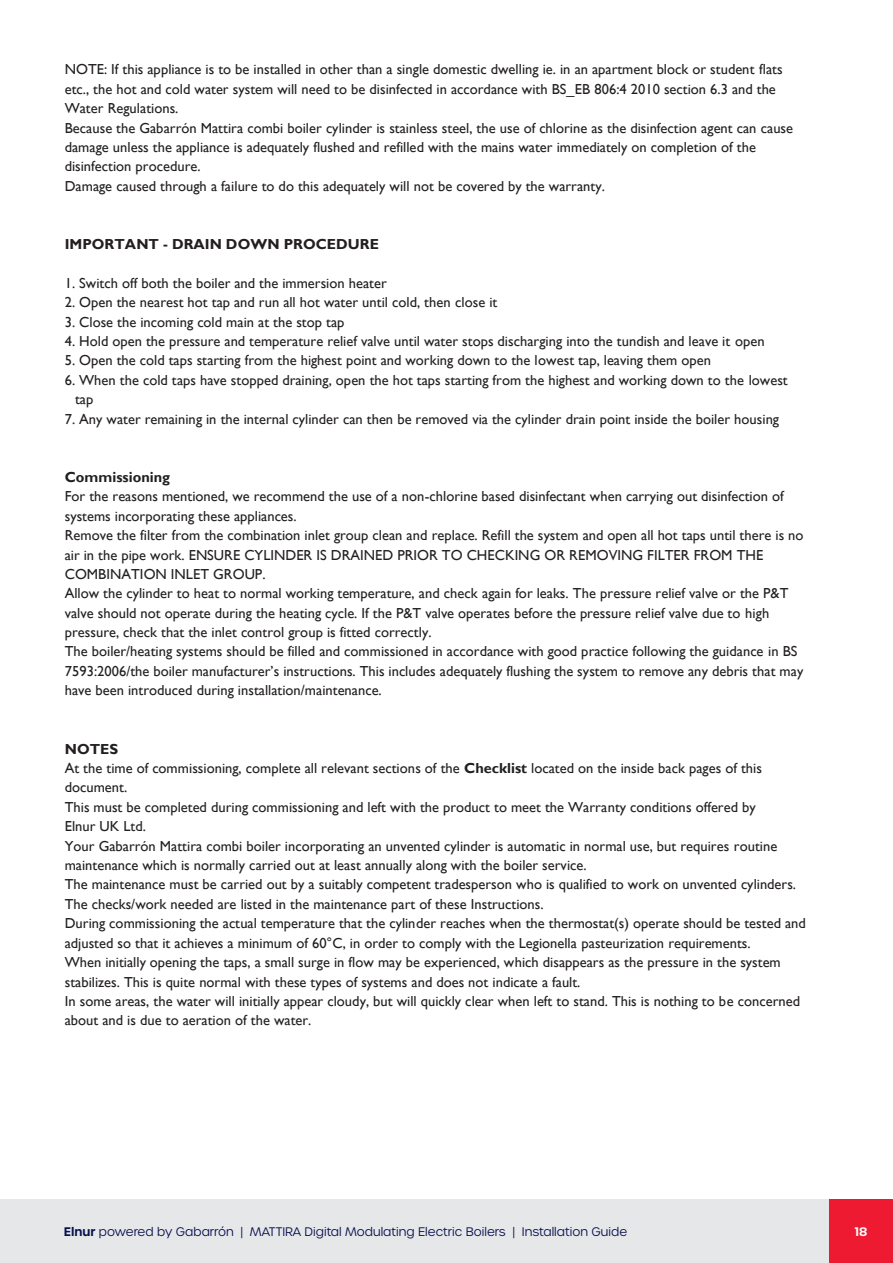
<style>
.page{position:relative;width:893px;height:1263px;background:#fff}
.page>*{position:absolute;margin:0;border:0;box-sizing:border-box;transform-origin:0 0}
.t1{font:14.55px/19.4px "Gill Sans";color:#231f20}
.t2{font:700 14.55px "Gill Sans";color:#231f20}
.t3{font:300 12px "Urbane";color:#080f4e}
.t4{font:600 12px "Urbane";color:#fff}
.s1{font-weight:700}
.s2{font-weight:600}
</style>
<div class="page">
<div style="left:0;top:1199px;width:893px;height:64px;background:#e6e7e9"></div>
<div style="left:829px;top:1200px;width:64px;height:63px;background:#ed1a31"></div>
<p class="t1" style="left:65px;top:60px;width:730px">NOTE: If this appliance is to be installed in other than a single domestic dwelling ie. in an apartment block or student flats etc., the hot and cold water system will need to be disinfected in accordance with BS_EB 806:4 2010 section 6.3 and the Water Regulations.<br>Because the Gabarrón Mattira combi boiler cylinder is stainless steel, the use of chlorine as the disinfection agent can cause damage unless the appliance is adequately flushed and refilled with the mains water immediately on completion of the disinfection procedure.<br>Damage caused through a failure to do this adequately will not be covered by the warranty.</p>
<p class="t2" style="left:65px;top:235px;width:316px">IMPORTANT - DRAIN DOWN PROCEDURE</p>
<p class="t1" style="left:65px;top:274px;width:324px">1. Switch off both the boiler and the immersion heater</p>
<p class="t1" style="left:65px;top:293px;width:434px">2. Open the nearest hot tap and run all hot water until cold, then close it</p>
<p class="t1" style="left:65px;top:312px;width:281px">3. Close the incoming cold main at the stop tap</p>
<p class="t1" style="left:65px;top:332px;width:701px">4. Hold open the pressure and temperature relief valve until water stops discharging into the tundish and leave it open</p>
<p class="t1" style="left:65px;top:351px;width:648px">5. Open the cold taps starting from the highest point and working down to the lowest tap, leaving them open</p>
<p class="t1" style="left:75px;top:370px;width:714px;text-indent:-10px">6. When the cold taps have stopped draining, open the hot taps starting from the highest and working down to the lowest tap</p>
<p class="t1" style="left:65px;top:409px;width:716px">7. Any water remaining in the internal cylinder can then be removed via the cylinder drain point inside the boiler housing</p>
<p class="t2" style="left:65px;top:468px;width:107px">Commissioning</p>
<p class="t1" style="left:65px;top:487px;width:740px">For the reasons mentioned, we recommend the use of a non-chlorine based disinfectant when carrying out disinfection of systems incorporating these appliances.<br>Remove the filter from the combination inlet group clean and replace. Refill the system and open all hot taps until there is no air in the pipe work. ENSURE CYLINDER IS DRAINED PRIOR TO CHECKING OR REMOVING FILTER FROM THE COMBINATION INLET GROUP.<br>Allow the cylinder to heat to normal working temperature, and check again for leaks. The pressure relief valve or the P&amp;T valve should not operate during the heating cycle. If the P&amp;T valve operates before the pressure relief valve due to high pressure, check that the inlet control group is fitted correctly.<br>The boiler/heating systems should be filled and commissioned in accordance with good practice following the guidance in BS 7593:2006/the boiler manufacturer’s instructions. This includes adequately flushing the system to remove any debris that may have been introduced during installation/maintenance.</p>
<p class="t1" style="left:65px;top:739px;width:743px"><span class="s1">NOTES<br></span>At the time of commissioning, complete all relevant sections of the <span class="s1">Checklist</span> located on the inside back pages of this document.<br>This must be completed during commissioning and left with the product to meet the Warranty conditions offered by<br>Elnur UK Ltd.<br>Your Gabarrón Mattira combi boiler incorporating an unvented cylinder is automatic in normal use, but requires routine maintenance which is normally carried out at least annually along with the boiler service.<br>The maintenance must be carried out by a suitably competent tradesperson who is qualified to work on unvented cylinders.<br>The checks/work needed are listed in the maintenance part of these Instructions.<br>During commissioning the actual temperature that the cylinder reaches when the thermostat(s) operate should be tested and adjusted so that it achieves a minimum of 60°C, in order to comply with the Legionella pasteurization requirements.<br>When initially opening the taps, a small surge in flow may be experienced, which disappears as the pressure in the system stabilizes. This is quite normal with these types of systems and does not indicate a fault.<br>In some areas, the water will initially appear cloudy, but will quickly clear when left to stand. This is nothing to be concerned about and is due to aeration of the water.</p>
<p class="t3" style="left:64px;top:1223px;width:565px"><span class="s2">Elnur</span> powered by Gabarrón | MATTIRA Digital Modulating Electric Boilers | Installation Guide</p>
<p class="t4" style="left:855px;top:1223px;width:14px">18</p>
</div>
